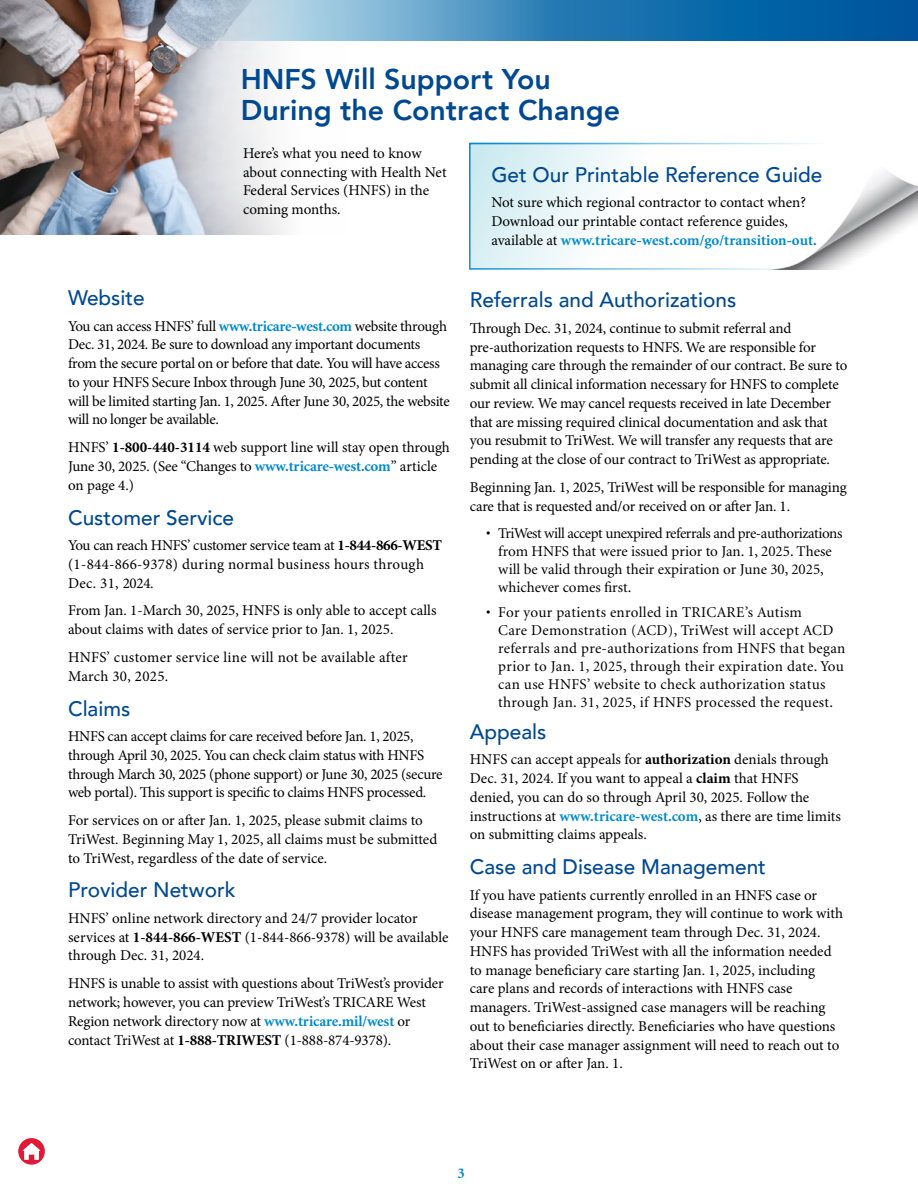
<style>
.page{position:relative;width:918px;height:1188px;background:#fff}
.page>*{position:absolute;margin:0;border:0;box-sizing:border-box;transform-origin:0 0}
.SUB_HEAD_1{font:800 28.5px/31.5px "Avenir";color:#004990}
.SUB_HEAD_2{font:500 21px "Avenir";color:#004990}
.Paragraph_TEXT{font:15px/18.8px "Minion Pro";letter-spacing:-.01em;color:#000}
.BULLET_BODY_TEXT_1{font:15px/18px "Minion";letter-spacing:.015em;color:#000}
.BULLET_BODY_TEXT_1-2{font:15px/18px "Minion";letter-spacing:-.005em;color:#000}
.Paragraph_TEXT-2{font:15px/18.8px "Minion Pro";letter-spacing:.01em;color:#000}
.Paragraph_TEXT-3{font:15px/18.8px "Minion Pro";letter-spacing:.02em;color:#000}
.t1{font:700 15px "Minion";color:#0089cf}
.s1{font-family:"Minion";font-weight:700;color:#0089cf}
.s2{font-weight:700}
</style>
<div class="page">
<svg style="left:347px;top:0;width:571px;height:40px;background:#297bb3"></svg>
<svg style="left:18px;top:1138px;width:27px;height:27px"></svg>
<svg style="left:23px;top:1143px;width:17px;height:17px"></svg>
<svg style="left:469px;top:143px;width:449px;height:127px"></svg>
<img style="left:0;top:0;width:347px;height:235px">
<p class="SUB_HEAD_1" style="left:241px;top:63px;width:381px">HNFS Will Support You<br>During the Contract Change</p>
<p class="Paragraph_TEXT" style="left:243px;top:144px;width:205px">Here’s what you need to know about connecting with Health Net<br>Federal Services (HNFS) in the coming months.</p>
<p class="SUB_HEAD_2" style="left:491px;top:156px;width:333px">Get Our Printable Reference Guide</p>
<p class="Paragraph_TEXT" style="left:491px;top:193px;width:327px">Not sure which regional contractor to contact when?<br>Download our printable contact reference guides, available at <span class="s1">www.tricare-west.com/go/transition-out.</span></p>
<p class="SUB_HEAD_2" style="left:68px;top:280px;width:78px">Website</p>
<p class="Paragraph_TEXT" style="left:68px;top:317px;width:383px">You can access HNFS’ full <span class="s1">www.tricare-west.com</span> website through Dec. 31, 2024. Be sure to download any important documents from the secure portal on or before that date. You will have access to your HNFS Secure Inbox through June 30, 2025, but content will be limited starting Jan. 1, 2025. After June 30, 2025, the website will no longer be available.</p>
<p class="Paragraph_TEXT" style="left:68px;top:438px;width:383px">HNFS’ <span class="s2">1-800-440-3114</span> web support line will stay open through<br>June 30, 2025. (See “Changes to <span class="s1">www.tricare-west.com</span>” article on page 4.)</p>
<p class="SUB_HEAD_2" style="left:68px;top:499px;width:167px">Customer Service</p>
<p class="Paragraph_TEXT-2" style="left:68px;top:536px;width:375px">You can reach HNFS’ customer service team at <span class="s2">1-844-866-WEST </span>(1-844-866-9378) during normal business hours through<br>Dec. 31, 2024.</p>
<p class="Paragraph_TEXT" style="left:68px;top:601px;width:370px">From Jan. 1-March 30, 2025, HNFS is only able to accept calls about claims with dates of service prior to Jan. 1, 2025.</p>
<p class="Paragraph_TEXT-3" style="left:68px;top:648px;width:341px">HNFS’ customer service line will not be available after<br>March 30, 2025.</p>
<p class="SUB_HEAD_2" style="left:68px;top:690px;width:64px">Claims</p>
<p class="Paragraph_TEXT" style="left:68px;top:727px;width:376px">HNFS can accept claims for care received before Jan. 1, 2025, through April 30, 2025. You can check claim status with HNFS through March 30, 2025 (phone support) or June 30, 2025 (secure web portal). This support is specific to claims HNFS processed.</p>
<p class="Paragraph_TEXT" style="left:68px;top:811px;width:371px">For services on or after Jan. 1, 2025, please submit claims to<br>TriWest. Beginning May 1, 2025, all claims must be submitted to TriWest, regardless of the date of service.</p>
<p class="SUB_HEAD_2" style="left:68px;top:872px;width:169px">Provider Network</p>
<p class="Paragraph_TEXT" style="left:68px;top:909px;width:382px">HNFS’ online network directory and 24/7 provider locator services at <span class="s2">1-844-866-WEST</span> (1-844-866-9378) will be available through Dec. 31, 2024.</p>
<p class="Paragraph_TEXT" style="left:68px;top:974px;width:377px">HNFS is unable to assist with questions about TriWest’s provider network; however, you can preview TriWest’s TRICARE West Region network directory now at <span class="s1">www.tricare.mil/west</span> or contact TriWest at <span class="s2">1-888-TRIWEST</span> (1-888-874-9378).</p>
<p class="SUB_HEAD_2" style="left:470px;top:282px;width:268px">Referrals and Authorizations</p>
<p class="Paragraph_TEXT" style="left:470px;top:319px;width:379px">Through Dec. 31, 2024, continue to submit referral and pre-authorization requests to HNFS. We are responsible for managing care through the remainder of our contract. Be sure to submit all clinical information necessary for HNFS to complete our review. We may cancel requests received in late December that are missing required clinical documentation and ask that you resubmit to TriWest. We will transfer any requests that are pending at the close of our contract to TriWest as appropriate.</p>
<p class="Paragraph_TEXT" style="left:470px;top:478px;width:378px">Beginning Jan. 1, 2025, TriWest will be responsible for managing care that is requested and/or received on or after Jan. 1.</p>
<p class="BULLET_BODY_TEXT_1-2" style="left:498px;top:525px;width:346px;text-indent:-12px">• TriWest will accept unexpired referrals and pre-authorizations from HNFS that were issued prior to Jan. 1, 2025. These will be valid through their expiration or June 30, 2025, whichever comes first.</p>
<p class="BULLET_BODY_TEXT_1" style="left:498px;top:603px;width:349px;text-indent:-12px">• For your patients enrolled in TRICARE’s Autism<br>Care Demonstration (ACD), TriWest will accept ACD referrals and pre-authorizations from HNFS that began prior to Jan. 1, 2025, through their expiration date. You can use HNFS’ website to check authorization status through Jan. 31, 2025, if HNFS processed the request.</p>
<p class="SUB_HEAD_2" style="left:470px;top:713px;width:78px">Appeals</p>
<p class="Paragraph_TEXT" style="left:470px;top:750px;width:373px">HNFS can accept appeals for <span class="s2">authorization</span> denials through Dec. 31, 2024. If you want to appeal a <span class="s2">claim</span> that HNFS denied, you can do so through April 30, 2025. Follow the instructions at <span class="s1">www.tricare-west.com</span>, as there are time limits on submitting claims appeals.</p>
<p class="SUB_HEAD_2" style="left:470px;top:849px;width:298px">Case and Disease Management</p>
<p class="Paragraph_TEXT" style="left:470px;top:886px;width:375px">If you have patients currently enrolled in an HNFS case or disease management program, they will continue to work with your HNFS care management team through Dec. 31, 2024.<br>HNFS has provided TriWest with all the information needed to manage beneficiary care starting Jan. 1, 2025, including care plans and records of interactions with HNFS case managers. TriWest-assigned case managers will be reaching out to beneficiaries directly. Beneficiaries who have questions about their case manager assignment will need to reach out to TriWest on or after Jan. 1.</p>
<p class="t1" style="left:457px;top:1166px;width:9px">3</p>
</div>
